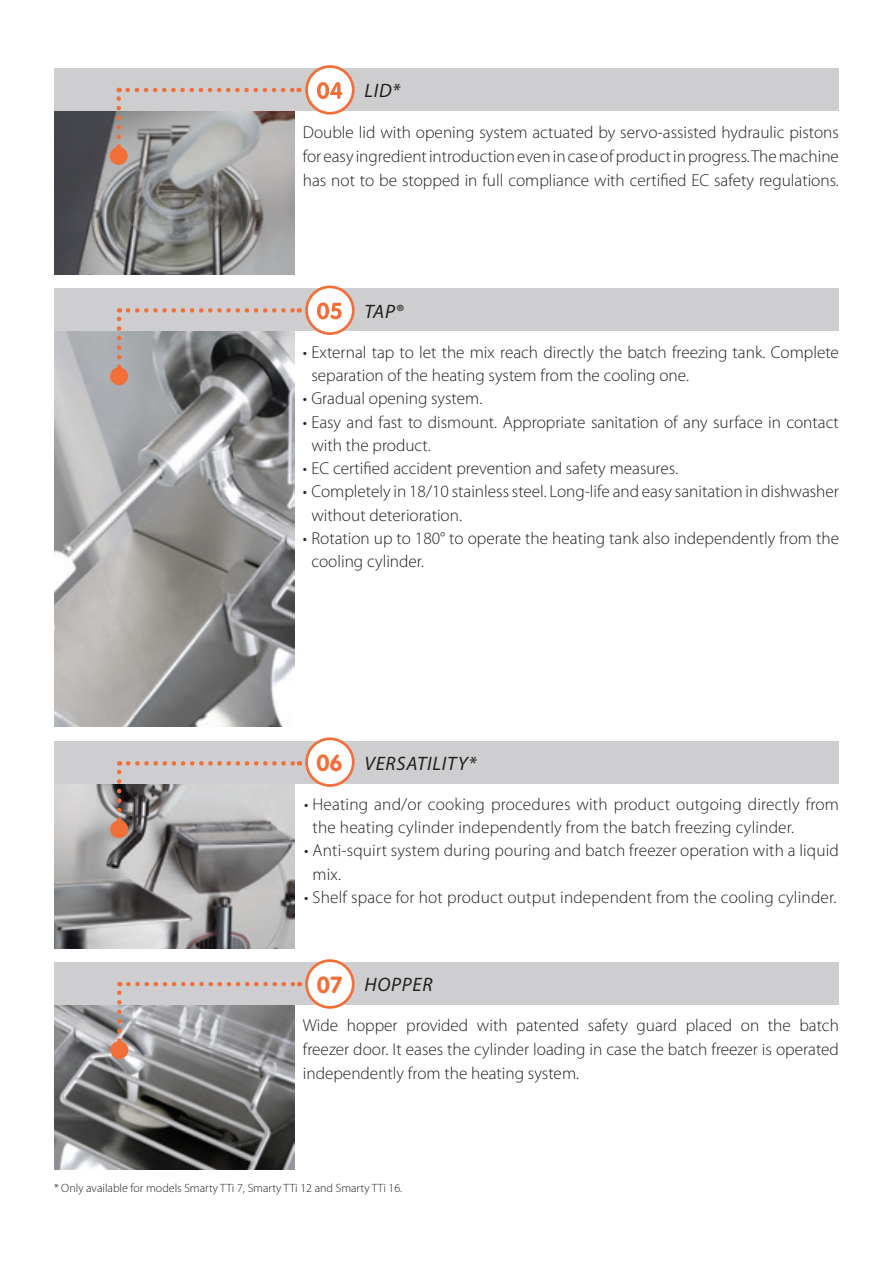
<style>
.page{position:relative;width:893px;height:1263px;background:#fff}
.page>*{position:absolute;margin:0;border:0;box-sizing:border-box;transform-origin:0 0}
.t1{font:700 22.95px "VAG Rounded Std";color:#f26f39}
.t2{font:italic 19.5px "Myriad Pro";letter-spacing:.04em;color:#231f20}
.t3{font:300 17.25px/23.2px "Myriad Pro";color:#231f20}
.t4{font:300 12px "Myriad Pro";color:#231f20}
</style>
<div class="page">
<img style="left:55px;top:784px;width:239px;height:164px">
<img style="left:54px;top:111px;width:240px;height:164px">
<img style="left:54px;top:331px;width:240px;height:396px">
<img style="left:54px;top:1005px;width:240px;height:164px">
<div style="left:55px;top:741px;width:784px;height:43px;background:#cecdd0"></div>
<div style="left:307px;top:739px;width:46px;height:46px;background:#fff;border-radius:50%"></div>
<div style="left:305px;top:737px;width:50px;height:50px;border:3px solid #f26f39;border-radius:50%"></div>
<svg style="left:117px;top:761px;width:4px;height:59px"></svg>
<svg style="left:128px;top:761px;width:172px;height:4px"></svg>
<div style="left:110px;top:820px;width:18px;height:18px;background:#f26f39;border-radius:50%"></div>
<div style="left:54px;top:69px;width:785px;height:42px;background:#cecdd0"></div>
<div style="left:307px;top:67px;width:46px;height:46px;background:#fff;border-radius:50%"></div>
<div style="left:305px;top:65px;width:50px;height:50px;border:3px solid #f26f39;border-radius:50%"></div>
<svg style="left:116px;top:88px;width:5px;height:59px"></svg>
<svg style="left:128px;top:88px;width:171px;height:4px"></svg>
<div style="left:110px;top:147px;width:18px;height:18px;background:#f26f39;border-radius:50%"></div>
<div style="left:54px;top:289px;width:785px;height:42px;background:#cecdd0"></div>
<div style="left:307px;top:287px;width:46px;height:47px;background:#fff;border-radius:50%"></div>
<div style="left:305px;top:285px;width:50px;height:50px;border:3px solid #f26f39;border-radius:50%"></div>
<svg style="left:117px;top:308px;width:4px;height:59px"></svg>
<svg style="left:128px;top:308px;width:172px;height:5px"></svg>
<div style="left:110px;top:367px;width:18px;height:18px;background:#f26f39;border-radius:50%"></div>
<div style="left:54px;top:962px;width:785px;height:43px;background:#cecdd0"></div>
<div style="left:307px;top:961px;width:46px;height:46px;background:#fff;border-radius:50%"></div>
<div style="left:305px;top:959px;width:50px;height:50px;border:3px solid #f26f39;border-radius:50%"></div>
<svg style="left:117px;top:982px;width:5px;height:59px"></svg>
<svg style="left:128px;top:982px;width:172px;height:4px"></svg>
<div style="left:110px;top:1041px;width:18px;height:18px;background:#f26f39;border-radius:50%"></div>
<svg style="left:317px;top:82px;width:25px;height:17px"></svg>
<svg style="left:317px;top:302px;width:24px;height:17px"></svg>
<p class="t2" style="left:364px;top:79px;width:37px">LID*</p>
<p class="t3" style="left:303px;top:120px;width:538px;line-height:24px;text-align:justify">Double lid with opening system actuated by servo-assisted hydraulic pistons for easy ingredient introduction even in case of product in progress. The machine has not to be stopped in full compliance with certified EC safety regulations.</p>
<p class="t2" style="left:364px;top:299px;width:40px">TAP®</p>
<p class="t3" style="left:311px;top:340px;width:529px;text-indent:-9px">• External tap to let the mix reach directly the batch freezing tank. Complete separation of the heating system from the cooling one.</p>
<p class="t3" style="left:303px;top:387px;width:181px">• Gradual opening system.</p>
<p class="t3" style="left:311px;top:410px;width:529px;text-indent:-9px">• Easy and fast to dismount. Appropriate sanitation of any surface in contact with the product.</p>
<p class="t3" style="left:303px;top:457px;width:377px">• EC certified accident prevention and safety measures.</p>
<p class="t3" style="left:311px;top:480px;width:529px;text-indent:-9px">• Completely in 18/10 stainless steel. Long-life and easy sanitation in dishwasher without deterioration.</p>
<p class="t3" style="left:311px;top:526px;width:529px;text-indent:-9px">• Rotation up to 180° to operate the heating tank also independently from the cooling cylinder.</p>
<h1 class="t1" style="left:316px;top:749px;width:28px">06</h1>
<p class="t2" style="left:364px;top:752px;width:114px">VERSATILITY*</p>
<p class="t3" style="left:313px;top:792px;width:528px;text-indent:-9px">• Heating and/or cooking procedures with product outgoing directly from the heating cylinder independently from the batch freezing cylinder.</p>
<p class="t3" style="left:313px;top:839px;width:528px;text-indent:-9px">• Anti-squirt system during pouring and batch freezer operation with a liquid mix.</p>
<p class="t3" style="left:304px;top:885px;width:534px">• Shelf space for hot product output independent from the cooling cylinder.</p>
<h1 class="t1" style="left:317px;top:971px;width:27px">07</h1>
<p class="t2" style="left:364px;top:973px;width:70px">HOPPER</p>
<p class="t3" style="left:303px;top:1013px;width:538px;line-height:24px;text-align:justify">Wide hopper provided with patented safety guard placed on the batch freezer door. It eases the cylinder loading in case the batch freezer is operated independently from the heating system.</p>
<p class="t4" style="left:54px;top:1181px;width:350px">* Only available for models Smarty TTi 7, Smarty TTi 12 and Smarty TTi 16.</p>
</div>
